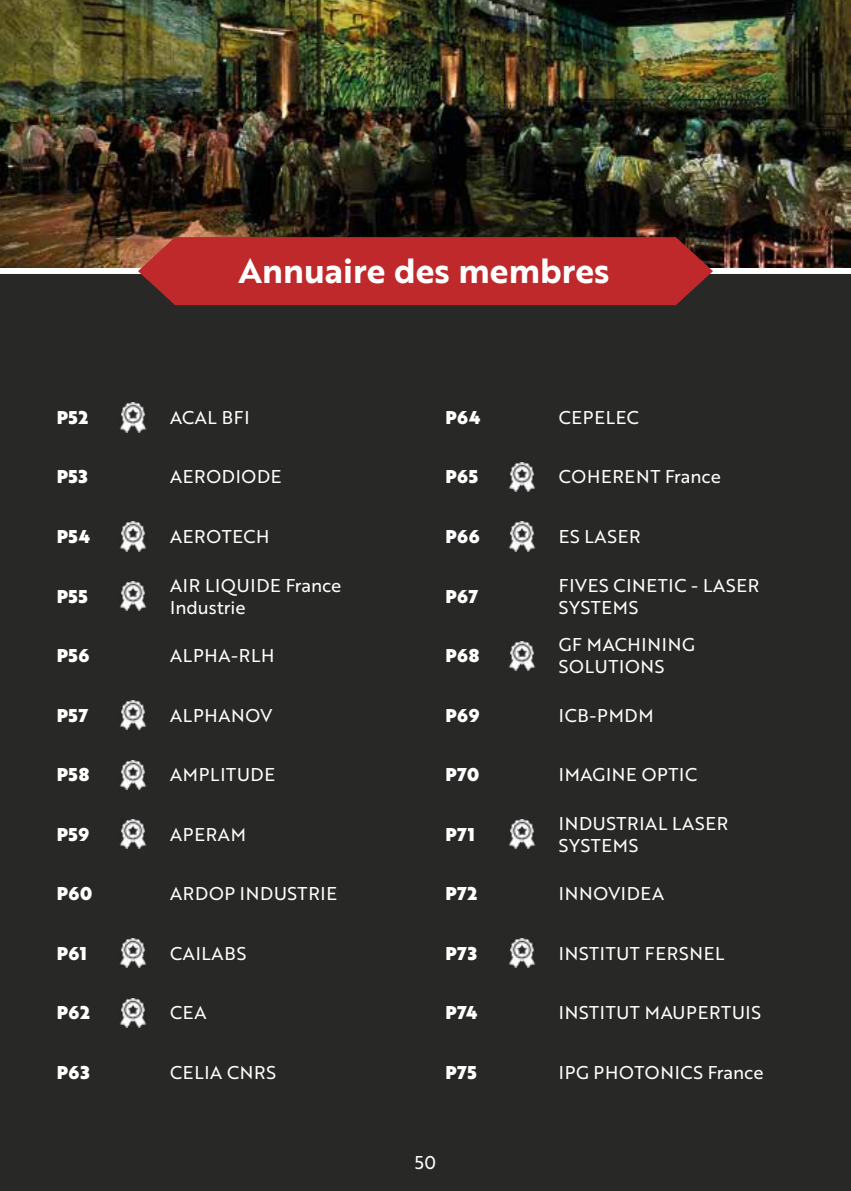
<style>
.page{position:relative;width:851px;height:1191px;background:#fff}
.page>*{position:absolute;margin:0;border:0;box-sizing:border-box;transform-origin:0 0}
.t1{font:34px "Brother 1816 Bold";color:#fff}
.t2{font:18px/22px "Brother 1816 Regular";letter-spacing:.04em;color:#fff}
.t3{font:18px "Brother 1816 Black";letter-spacing:.04em;color:#fff}
.t4{font:18px/22px "Brother 1816 Regular";color:#fff}
</style>
<div class="page">
<div style="left:0;top:0;width:850px;height:1191px;background:#282827"></div>
<div style="left:0;top:268px;width:850px;height:6px;background:#fff"></div>
<img style="left:0;top:0;width:850px;height:268px">
<svg style="left:126px;top:222px;width:598px;height:84px;background:#992827"></svg>
<img style="left:120px;top:403px;width:27px;height:29px">
<img style="left:120px;top:522px;width:27px;height:29px">
<img style="left:120px;top:581px;width:27px;height:29px">
<img style="left:120px;top:700px;width:27px;height:29px">
<img style="left:120px;top:760px;width:27px;height:29px">
<img style="left:120px;top:819px;width:27px;height:30px">
<img style="left:120px;top:938px;width:27px;height:30px">
<img style="left:120px;top:998px;width:27px;height:29px">
<img style="left:509px;top:462px;width:27px;height:29px">
<img style="left:509px;top:522px;width:27px;height:29px">
<img style="left:509px;top:641px;width:27px;height:29px">
<img style="left:509px;top:819px;width:27px;height:30px">
<img style="left:509px;top:938px;width:27px;height:30px">
<h1 class="t1" style="left:238px;top:245px;width:372px">Annuaire des membres</h1>
<p class="t3" style="left:57px;top:403px;width:33px">P52</p>
<p class="t2" style="left:170px;top:406px;width:81px">ACAL BFI</p>
<p class="t3" style="left:445px;top:403px;width:37px">P64</p>
<p class="t2" style="left:558px;top:406px;width:82px">CEPELEC</p>
<p class="t3" style="left:57px;top:463px;width:33px">P53</p>
<p class="t2" style="left:170px;top:465px;width:113px">AERODIODE</p>
<p class="t3" style="left:445px;top:463px;width:34px">P65</p>
<p class="t2" style="left:558px;top:465px;width:163px">COHERENT France</p>
<p class="t3" style="left:57px;top:522px;width:35px">P54</p>
<p class="t2" style="left:170px;top:525px;width:101px">AEROTECH</p>
<p class="t3" style="left:445px;top:522px;width:36px">P66</p>
<p class="t2" style="left:558px;top:525px;width:83px">ES LASER</p>
<p class="t3" style="left:57px;top:582px;width:33px">P55</p>
<p class="t4" style="left:170px;top:573px;width:173px">AIR LIQUIDE France<br>Industrie</p>
<p class="t3" style="left:57px;top:641px;width:34px">P56</p>
<p class="t2" style="left:170px;top:644px;width:106px">ALPHA-RLH</p>
<p class="t3" style="left:57px;top:701px;width:33px">P57</p>
<p class="t2" style="left:170px;top:703px;width:104px">ALPHANOV</p>
<p class="t3" style="left:445px;top:582px;width:34px">P67</p>
<p class="t2" style="left:558px;top:573px;width:202px">FIVES CINETIC - LASER<br>SYSTEMS</p>
<p class="t3" style="left:445px;top:641px;width:36px">P68</p>
<p class="t2" style="left:558px;top:633px;width:137px">GF MACHINING<br>SOLUTIONS</p>
<p class="t3" style="left:445px;top:701px;width:36px">P69</p>
<p class="t2" style="left:558px;top:703px;width:96px">ICB-PMDM</p>
<p class="t3" style="left:57px;top:761px;width:34px">P58</p>
<p class="t2" style="left:170px;top:763px;width:106px">AMPLITUDE</p>
<p class="t3" style="left:445px;top:761px;width:35px">P70</p>
<p class="t2" style="left:558px;top:763px;width:140px">IMAGINE OPTIC</p>
<p class="t3" style="left:57px;top:820px;width:34px">P59</p>
<p class="t2" style="left:170px;top:822px;width:77px">APERAM</p>
<p class="t3" style="left:57px;top:880px;width:37px">P60</p>
<p class="t2" style="left:170px;top:882px;width:168px">ARDOP INDUSTRIE</p>
<p class="t3" style="left:445px;top:820px;width:31px">P71</p>
<p class="t2" style="left:558px;top:811px;width:171px">INDUSTRIAL LASER<br>SYSTEMS</p>
<p class="t3" style="left:445px;top:880px;width:33px">P72</p>
<p class="t2" style="left:558px;top:882px;width:107px">INNOVIDEA</p>
<p class="t3" style="left:57px;top:939px;width:32px">P61</p>
<p class="t2" style="left:170px;top:941px;width:78px">CAILABS</p>
<p class="t3" style="left:445px;top:939px;width:33px">P73</p>
<p class="t2" style="left:558px;top:941px;width:167px">INSTITUT FERSNEL</p>
<p class="t3" style="left:57px;top:999px;width:35px">P62</p>
<p class="t2" style="left:170px;top:1001px;width:38px">CEA</p>
<p class="t3" style="left:445px;top:999px;width:34px">P74</p>
<p class="t2" style="left:558px;top:1001px;width:204px">INSTITUT MAUPERTUIS</p>
<p class="t3" style="left:57px;top:1058px;width:34px">P63</p>
<p class="t2" style="left:170px;top:1060px;width:107px">CELIA CNRS</p>
<p class="t3" style="left:445px;top:1058px;width:33px">P75</p>
<p class="t2" style="left:558px;top:1060px;width:206px">IPG PHOTONICS France</p>
<p class="t2" style="left:414px;top:1151px;width:23px">50</p>
</div>
